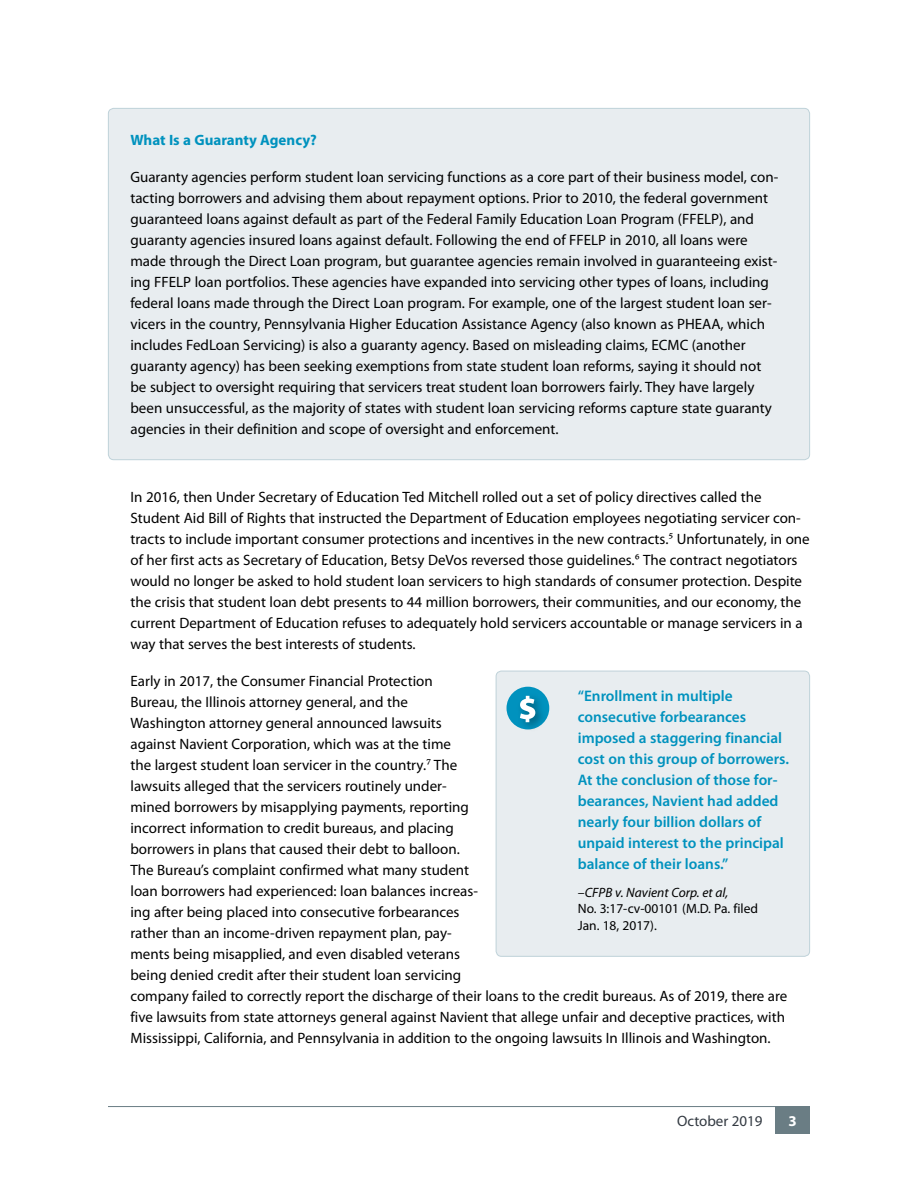
<style>
.page{position:relative;width:918px;height:1188px;background:#fff}
.page>*{position:absolute;margin:0;border:0;box-sizing:border-box;transform-origin:0 0}
.t1{font:600 15.3px/21px "Myriad Pro";color:#0092be}
.t2{font:15px/21px "Myriad Pro";color:#000}
.t3{font:700 15px "Myriad Pro";color:#0092be}
.t4{font:15px "Myriad Pro";color:#333a42}
.t5{font:700 15px "Myriad Pro";color:#fff}
.t6{font:13.5px/16.5px "Myriad Pro";color:#000}
.t7{font:italic 13.5px "Myriad Pro";color:#000}
.s1{font-family:"Adobe Jenson Pro"}
</style>
<div class="page">
<hr style="left:108px;top:1106px;width:702px;height:1px;background:#6a7d84">
<div style="left:775px;top:1107px;width:35px;height:27px;background:#6a7d84"></div>
<div style="left:108px;top:108px;width:702px;height:352px;background:#e8edf0;border-radius:5px"></div>
<div style="left:496px;top:671px;width:314px;height:285px;background:#e8edf0;border-radius:5px"></div>
<div style="left:496px;top:671px;width:314px;height:286px;border:1px solid #bfd2d9;border-radius:5px"></div>
<div style="left:507px;top:687px;width:42px;height:42px;background:#0092be;border-radius:50%"></div>
<div style="left:516px;top:692px;width:30px;height:41px;background:#000;opacity:.35"></div>
<svg style="left:520px;top:696px;width:15px;height:26px"></svg>
<p class="t3" style="left:130px;top:130px;width:188px">What Is a Guaranty Agency?</p>
<p class="t2" style="left:130px;top:167px;width:649px">Guaranty agencies perform student loan servicing functions as a core part of their business model, con&shy;tacting borrowers and advising them about repayment options. Prior to 2010, the federal government guaranteed loans against default as part of the Federal Family Education Loan Program (FFELP), and guaranty agencies insured loans against default. Following the end of FFELP in 2010, all loans were made through the Direct Loan program, but guarantee agencies remain involved in guaranteeing exist&shy;ing FFELP loan portfolios. These agencies have expanded into servicing other types of loans, including federal loans made through the Direct Loan program. For example, one of the largest student loan ser&shy;vicers in the country, Pennsylvania Higher Education Assistance Agency (also known as PHEAA, which includes FedLoan Servicing) is also a guaranty agency. Based on misleading claims, ECMC (another guaranty agency) has been seeking exemptions from state student loan reforms, saying it should not be subject to oversight requiring that servicers treat student loan borrowers fairly. They have largely been unsuccessful, as the majority of states with student loan servicing reforms capture state guaranty agencies in their definition and scope of oversight and enforcement.</p>
<p class="t2" style="left:130px;top:486px;width:681px">In 2016, then Under Secretary of Education Ted Mitchell rolled out a set of policy directives called the Student Aid Bill of Rights that instructed the Department of Education employees negotiating servicer con&shy;tracts to include important consumer protections and incentives in the new contracts.<span class="s1">5</span> Unfortunately, in one of her first acts as Secretary of Education, Betsy DeVos reversed those guidelines.<span class="s1">6</span> The contract negotiators would no longer be asked to hold student loan servicers to high standards of consumer protection. Despite the crisis that student loan debt presents to 44 million borrowers, their communities, and our economy, the current Department of Education refuses to adequately hold servicers accountable or manage servicers in a way that serves the best interests of students.</p>
<p class="t2" style="left:130px;top:670px;width:659px">Early in 2017, the Consumer Financial Protection<br>Bureau, the Illinois attorney general, and the<br>Washington attorney general announced lawsuits<br>against Navient Corporation, which was at the time<br>the largest student loan servicer in the country.<span class="s1">7</span> The<br>lawsuits alleged that the servicers routinely under-<br>mined borrowers by misapplying payments, reporting<br>incorrect information to credit bureaus, and placing<br>borrowers in plans that caused their debt to balloon.<br>The Bureau’s complaint confirmed what many student<br>loan borrowers had experienced: loan balances increas-<br>ing after being placed into consecutive forbearances<br>rather than an income-driven repayment plan, pay-<br>ments being misapplied, and even disabled veterans<br>being denied credit after their student loan servicing<br>company failed to correctly report the discharge of their loans to the credit bureaus. As of 2019, there are five lawsuits from state attorneys general against Navient that allege unfair and deceptive practices, with Mississippi, California, and Pennsylvania in addition to the ongoing lawsuits In Illinois and Washington.</p>
<p class="t1" style="left:578px;top:685px;width:213px">“Enrollment in multiple consecutive forbearances imposed a staggering financial cost on this group of borrowers.<br>At the conclusion of those for&shy;bearances, Navient had added nearly four billion dollars of unpaid interest to the principal balance of their loans.”</p>
<p class="t7" style="left:578px;top:884px;width:152px">–CFPB v. Navient Corp. et al,</p>
<p class="t6" style="left:578px;top:900px;width:182px">No. 3:17-cv-00101 (M.D. Pa. filed<br>Jan. 18, 2017).</p>
<p class="t4" style="left:677px;top:1112px;width:87px">October 2019</p>
<p class="t5" style="left:788px;top:1111px;width:10px">3</p>
</div>
